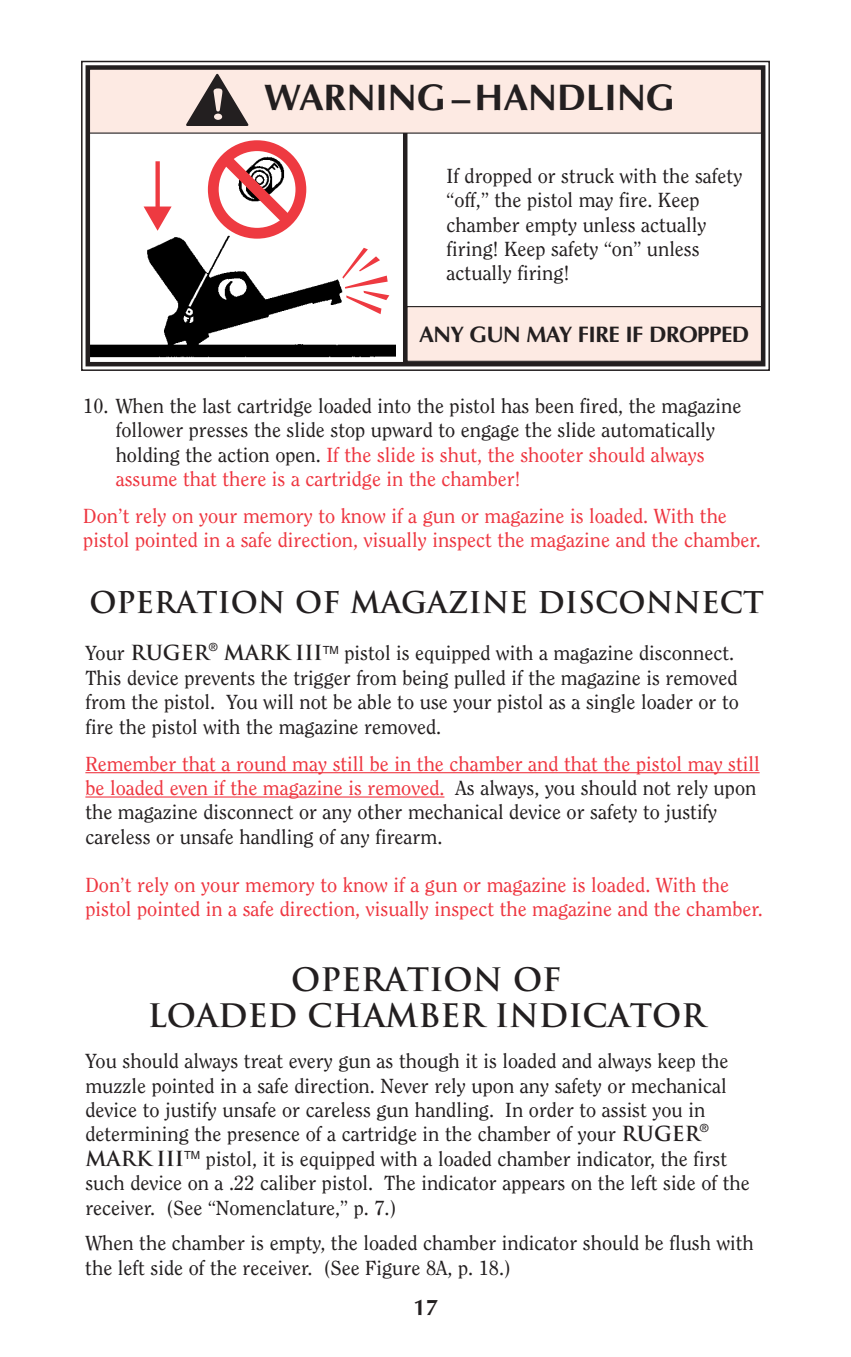
<style>
.page{position:relative;width:851px;height:1357px;background:#fff}
.page>*{position:absolute;margin:0;border:0;box-sizing:border-box;transform-origin:0 0}
.t1{font:700 37.12px "Optima";color:#231f20}
.t2{font:700 31.5px/36px "Trajan Pro";color:#231f20;text-align:center}
.t3{font:700 29.25px "Trajan Pro";color:#231f20}
.t4{font:700 22.5px "Optima";letter-spacing:-.03em;color:#231f20}
.t5{font:20.25px/24.3px "Clearface";color:#231f20}
.t6{font:20.25px/24.3px "Clearface";color:#ee3640}
.s1{color:#ee3640}
.s2{font-family:"Trajan Pro";font-weight:700}
</style>
<div class="page">
<hr style="left:403px;top:132px;width:4px;height:232px;background:#231f20">
<img style="left:90px;top:161px;width:305px;height:206px">
<svg style="left:209px;top:142px;width:94px;height:94px"></svg>
<div style="left:208px;top:140px;width:98px;height:99px;border:11px solid #ee3a41;border-radius:50%"></div>
<div style="left:89px;top:68px;width:672px;height:65px;background:#fdeae3"></div>
<svg style="left:186px;top:74px;width:62px;height:52px"></svg>
<div style="left:407px;top:307px;width:354px;height:54px;background:#fdeae3"></div>
<div style="left:406px;top:306px;width:356px;height:56px;border:1px solid #231f20"></div>
<div style="left:81px;top:61px;width:689px;height:310px;border:2px solid #231f20"></div>
<div style="left:86px;top:65px;width:679px;height:301px;border:4px solid #231f20"></div>
<hr style="left:85px;top:772px;width:674px;height:1px;background:#ee3640">
<hr style="left:85px;top:796px;width:359px;height:1px;background:#ee3640">
<h1 class="t1" style="left:264px;top:75px;width:412px">WARNING –HANDLING</h1>
<p class="t5" style="left:446px;top:165px;width:297px">If dropped or struck with the safety “off,” the pistol may fire. Keep chamber empty unless actually firing! Keep safety “on” unless actually firing!</p>
<p class="t4" style="left:419px;top:321px;width:331px">ANY GUN MAY FIRE IF DROPPED</p>
<p class="t5" style="left:116px;top:395px;width:627px;text-indent:-32px">10. When the last cartridge loaded into the pistol has been fired, the magazine follower presses the slide stop upward to engage the slide automatically holding the action open. <span class="s1">If the slide is shut, the shooter should always assume that there is a cartridge in the chamber!</span></p>
<p class="t6" style="left:83px;top:505px;width:679px">Don’t rely on your memory to know if a gun or magazine is loaded. With the pistol pointed in a safe direction, visually inspect the magazine and the chamber.</p>
<h3 class="t3" style="left:89px;top:590px;width:676px">OPERATION OF MAGAZINE DISCONNECT</h3>
<p class="t5" style="left:85px;top:642px;width:655px">Your <span class="s2">RUGER</span><sup>®</sup> <span class="s2">MARK III</span><sup>TM</sup> pistol is equipped with a magazine disconnect.<br>This device prevents the trigger from being pulled if the magazine is removed from the pistol. You will not be able to use your pistol as a single loader or to fire the pistol with the magazine removed.</p>
<p class="t5" style="left:85px;top:752px;width:676px"><span class="s1">Remember that a round may still be in the chamber and that the pistol may still be loaded even if the magazine is removed.</span> As always, you should not rely upon the magazine disconnect or any other mechanical device or safety to justify careless or unsafe handling of any firearm.</p>
<p class="t6" style="left:85px;top:874px;width:679px">Don’t rely on your memory to know if a gun or magazine is loaded. With the pistol pointed in a safe direction, visually inspect the magazine and the chamber.</p>
<h2 class="t2" style="left:148px;top:965px;width:559px">OPERATION OF<br>LOADED CHAMBER INDICATOR</h2>
<p class="t5" style="left:85px;top:1050px;width:665px">You should always treat every gun as though it is loaded and always keep the muzzle pointed in a safe direction. Never rely upon any safety or mechanical device to justify unsafe or careless gun handling. In order to assist you in determining the presence of a cartridge in the chamber of your <span class="s2">RUGER</span><sup>® </sup><span class="s2">MARK III</span><sup>TM</sup> pistol, it is equipped with a loaded chamber indicator, the first such device on a .22 caliber pistol. The indicator appears on the left side of the receiver. (See “Nomenclature,” p. 7.)</p>
<p class="t5" style="left:85px;top:1232px;width:670px">When the chamber is empty, the loaded chamber indicator should be flush with the left side of the receiver. (See Figure 8A, p. 18.)</p>
<p class="t4" style="left:413px;top:1294px;width:27px">17</p>
</div>
